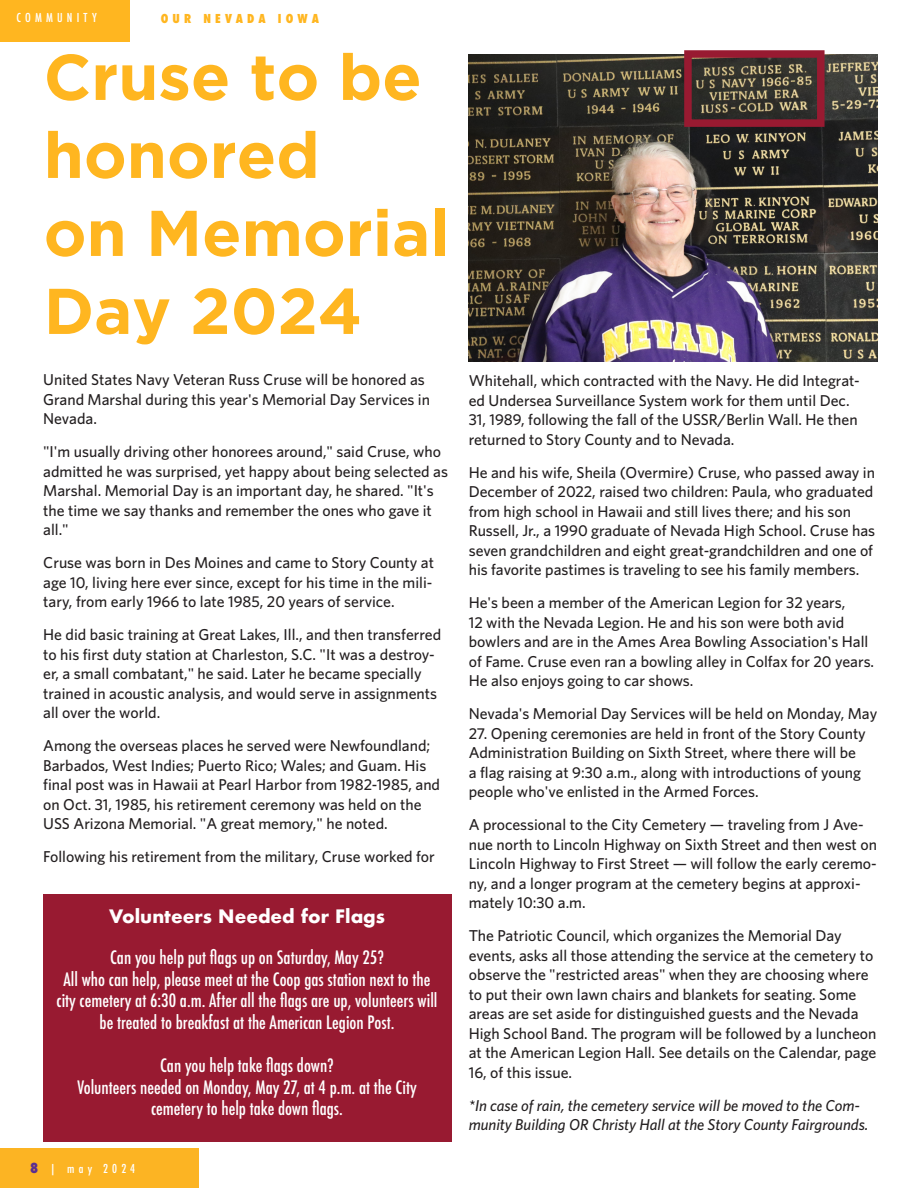
<style>
.page{position:relative;width:918px;height:1188px;background:#fff}
.page>*{position:absolute;margin:0;border:0;box-sizing:border-box;transform-origin:0 0}
.Headline{font:700 64.5px/78px "Gotham";color:#ffb620}
.Photo_Caption{font:500 condensed 18px/21.6px "Futura";color:#fff;text-align:center}
.Photo_Caption-2{font:700 18px "Futura";color:#fff}
.t1{font:500 15.75px/19.5px "Whitney";color:#231f20}
.t2{font:italic 500 15.75px/19.5px "Whitney";color:#231f20}
.t3{font:500 condensed 12px "Futura";letter-spacing:.35em;color:#fff}
.t4{font:800 condensed 12px "Futura";letter-spacing:.35em;color:#ffb620}
.s1{font-weight:800;font-size:13.5px;color:#5b2e91}
</style>
<div class="page">
<div style="left:0;top:1148px;width:199px;height:40px;background:#fcb423"></div>
<div style="left:0;top:0;width:130px;height:41px;background:#ffb620"></div>
<div style="left:43px;top:894px;width:408px;height:248px;background:#981a31"></div>
<img style="left:469px;top:54px;width:409px;height:308px">
<div style="left:684px;top:50px;width:141px;height:77px;border:8px solid #981a31"></div>
<p class="t3" style="left:16px;top:10px;width:82px">COMMUNITY</p>
<p class="t4" style="left:161px;top:10px;width:160px">OUR NEVADA IOWA</p>
<p class="Headline" style="left:44px;top:36px;width:380px">Cruse to be honored</p>
<p class="Headline" style="left:44px;top:192px;width:408px">on Memorial<br>Day 2024</p>
<p class="t1" style="left:43px;top:369px;width:388px">United States Navy Veteran Russ Cruse will be honored as<br>Grand Marshal during this year's Memorial Day Services in<br>Nevada.</p>
<p class="t1" style="left:43px;top:441px;width:406px">"I'm usually driving other honorees around," said Cruse, who admitted he was surprised, yet happy about being selected as Marshal. Memorial Day is an important day, he shared. "It's the time we say thanks and remember the ones who gave it all."</p>
<p class="t1" style="left:43px;top:552px;width:392px;text-align:justify">Cruse was born in Des Moines and came to Story County at age 10, living here ever since, except for his time in the mili&shy;tary, from early 1966 to late 1985, 20 years of service.</p>
<p class="t1" style="left:43px;top:624px;width:400px">He did basic training at Great Lakes, Ill., and then transferred to his first duty station at Charleston, S.C. "It was a destroy&shy;er, a small combatant," he said. Later he became specially trained in acoustic analysis, and would serve in assignments all over the world.</p>
<p class="t1" style="left:43px;top:735px;width:398px">Among the overseas places he served were Newfoundland; Barbados, West Indies; Puerto Rico; Wales; and Guam. His final post was in Hawaii at Pearl Harbor from 1982-1985, and on Oct. 31, 1985, his retirement ceremony was held on the USS Arizona Memorial. "A great memory," he noted.</p>
<p class="t1" style="left:43px;top:846px;width:393px">Following his retirement from the military, Cruse worked for</p>
<p class="Photo_Caption-2" style="left:109px;top:903px;width:277px">Volunteers Needed for Flags</p>
<p class="Photo_Caption" style="left:110px;top:947px;width:276px">Can you help put flags up on Saturday, May 25?</p>
<p class="Photo_Caption" style="left:57px;top:968px;width:382px">All who can help, please meet at the Coop gas station next to the city cemetery at 6:30 a.m. After all the flags are up, volunteers will be treated to breakfast at the American Legion Post.</p>
<p class="Photo_Caption" style="left:160px;top:1055px;width:175px">Can you help take flags down?</p>
<p class="Photo_Caption" style="left:77px;top:1076px;width:341px">Volunteers needed on Monday, May 27, at 4 p.m. at the City cemetery to help take down flags.</p>
<p class="t3" style="left:30px;top:1161px;width:107px"><span class="s1">8</span> | may 2024</p>
<p class="t1" style="left:469px;top:370px;width:393px">Whitehall, which contracted with the Navy. He did Integrat&shy;ed Undersea Surveillance System work for them until Dec.<br>31, 1989, following the fall of the USSR/Berlin Wall. He then returned to Story County and to Nevada.</p>
<p class="t1" style="left:469px;top:462px;width:408px">He and his wife, Sheila (Overmire) Cruse, who passed away in December of 2022, raised two children: Paula, who graduated from high school in Hawaii and still lives there; and his son Russell, Jr., a 1990 graduate of Nevada High School. Cruse has seven grandchildren and eight great-grandchildren and one of his favorite pastimes is traveling to see his family members.</p>
<p class="t1" style="left:469px;top:592px;width:407px">He's been a member of the American Legion for 32 years,<br>12 with the Nevada Legion. He and his son were both avid bowlers and are in the Ames Area Bowling Association's Hall of Fame. Cruse even ran a bowling alley in Colfax for 20 years.<br>He also enjoys going to car shows.</p>
<p class="t1" style="left:469px;top:703px;width:410px">Nevada's Memorial Day Services will be held on Monday, May</p>
<p class="t1" style="left:469px;top:723px;width:399px">27. Opening ceremonies are held in front of the Story County Administration Building on Sixth Street, where there will be a flag raising at 9:30 a.m., along with introductions of young people who've enlisted in the Armed Forces.</p>
<p class="t1" style="left:469px;top:814px;width:410px">A processional to the City Cemetery — traveling from J Ave&shy;nue north to Lincoln Highway on Sixth Street and then west on Lincoln Highway to First Street — will follow the early ceremo&shy;ny, and a longer program at the cemetery begins at approxi&shy;mately 10:30 a.m.</p>
<p class="t1" style="left:469px;top:925px;width:409px">The Patriotic Council, which organizes the Memorial Day events, asks all those attending the service at the cemetery to observe the "restricted areas" when they are choosing where to put their own lawn chairs and blankets for seating. Some areas are set aside for distinguished guests and the Nevada High School Band. The program will be followed by a luncheon at the American Legion Hall. See details on the Calendar, page 16, of this issue.</p>
<p class="t2" style="left:469px;top:1095px;width:401px">*In case of rain, the cemetery service will be moved to the Com&shy;munity Building OR Christy Hall at the Story County Fairgrounds.</p>
</div>
